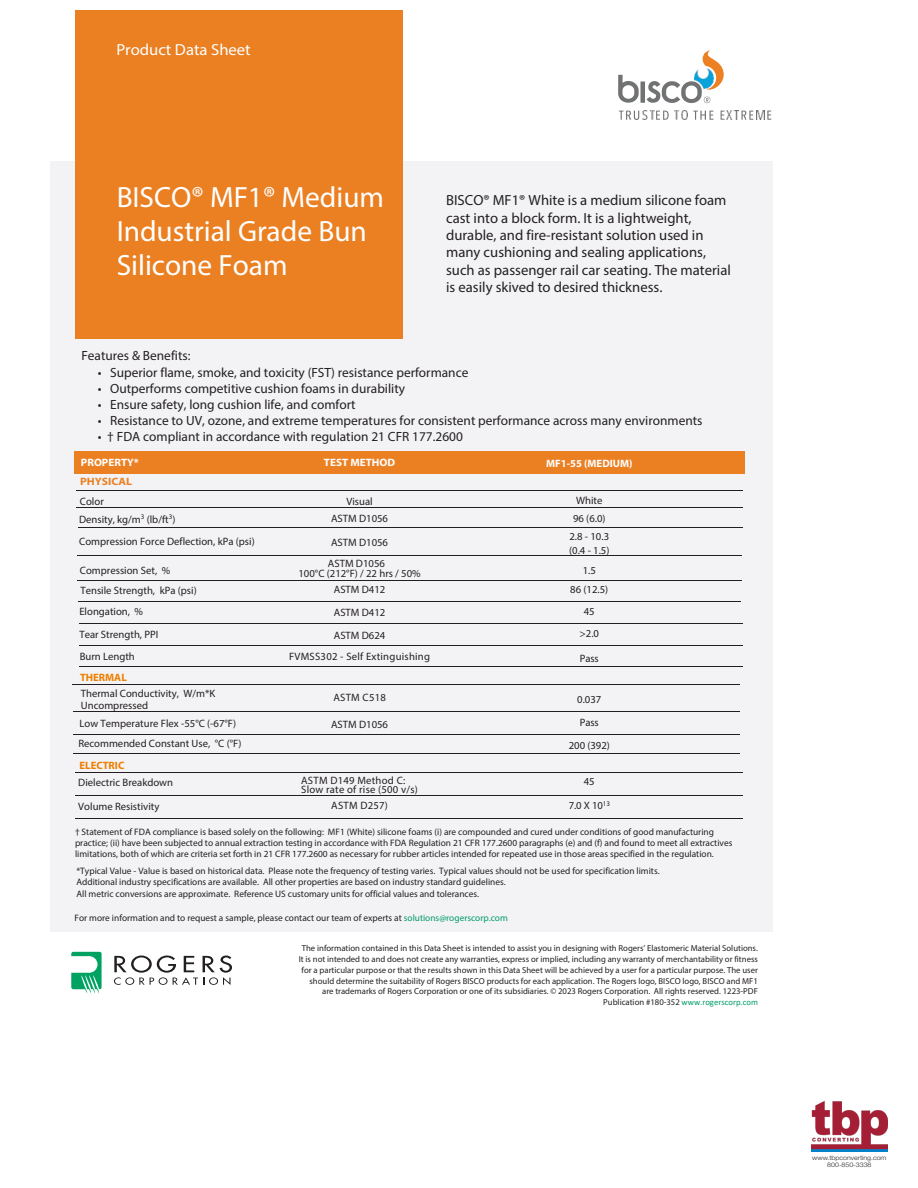
<style>
.page{position:relative;width:918px;height:1188px;background:#fff}
.page>*{position:absolute;margin:0;border:0;box-sizing:border-box;transform-origin:0 0}
.t1{font:29.4px/34px "Myriad Pro";color:#fff}
.t2{font:16.05px "Myriad Pro";color:#fff;scale:1.04 1}
.t3{font:14.7px/17.4px "Myriad Pro";color:#231f20}
.t4{font:13.35px "Myriad Pro";color:#231f20}
.t5{font:10.65px/10.6px "Myriad Pro";color:#231f20;text-align:center}
.t6{font:10.65px/9.8px "Myriad Pro";letter-spacing:.025em;color:#231f20}
.t7{font:700 10.65px "Myriad Pro";color:#fff;scale:1.04 1}
.t8{font:10.65px "Myriad Pro";letter-spacing:.02em;color:#231f20}
.t9{font:700 10.65px "Myriad Pro";color:#ee7f00}
.t10{font:700 10.65px "Myriad Pro";color:#fff}
.t11{font:10.65px "Myriad Pro";color:#221e1f}
.t12{font:700 10.65px "Myriad Pro";color:#eb8023;scale:1.09 1}
.t13{font:9.3px/10.9px "Myriad Pro";color:#231f20}
.t14{font:8.7px/10.8px "Myriad Pro";color:#231f20;text-align:right}
.t15{font:300 6.3px/6.8px "Helvetica Neue LT Pro";color:#231f20;text-align:center;scale:1.11 1}
.s1{color:#009b67}
.s2{font-family:"Calibri";color:#009b67}
</style>
<div class="page">
<img style="left:811px;top:1101px;width:76px;height:50px">
<div style="left:50px;top:161px;width:722px;height:771px;background:#f3f3f5"></div>
<div style="left:75px;top:11px;width:328px;height:328px;background:#eb8023"></div>
<svg style="left:619px;top:110px;width:50px;height:10px"></svg>
<svg style="left:675px;top:110px;width:39px;height:10px"></svg>
<svg style="left:618px;top:75px;width:21px;height:28px"></svg>
<svg style="left:721px;top:111px;width:50px;height:9px"></svg>
<div style="left:640px;top:81px;width:5px;height:22px;background:#717273"></div>
<svg style="left:646px;top:50px;width:78px;height:53px"></svg>
<div style="left:75px;top:452px;width:670px;height:22px;background:#eb8023"></div>
<hr style="left:77px;top:491px;width:666px;height:1px;background:#231f20">
<hr style="left:76px;top:508px;width:667px;height:1px;background:#231f20">
<hr style="left:77px;top:580px;width:665px;height:1px;background:#231f20">
<hr style="left:78px;top:527px;width:665px;height:1px;background:#231f20">
<hr style="left:78px;top:556px;width:664px;height:1px;background:#231f20">
<hr style="left:78px;top:601px;width:662px;height:1px;background:#231f20">
<hr style="left:79px;top:624px;width:664px;height:1px;background:#231f20">
<svg style="left:71px;top:952px;width:31px;height:42px"></svg>
<svg style="left:114px;top:956px;width:118px;height:29px"></svg>
<hr style="left:75px;top:772px;width:667px;height:1px;background:#231f20">
<hr style="left:79px;top:666px;width:664px;height:1px;background:#231f20">
<hr style="left:73px;top:685px;width:667px;height:1px;background:#231f20">
<hr style="left:73px;top:712px;width:667px;height:1px;background:#231f20">
<hr style="left:75px;top:795px;width:667px;height:1px;background:#231f20">
<hr style="left:79px;top:645px;width:664px;height:1px;background:#231f20">
<hr style="left:73px;top:753px;width:667px;height:1px;background:#231f20">
<hr style="left:73px;top:734px;width:667px;height:1px;background:#231f20">
<hr style="left:75px;top:818px;width:667px;height:1px;background:#231f20">
<h2 class="t2" style="left:116px;top:40px;width:131px">Product Data Sheet</h2>
<h1 class="t1" style="left:117px;top:180px;width:269px">BISCO® MF1® Medium<br>Industrial Grade Bun<br>Silicone Foam</h1>
<p class="t3" style="left:446px;top:192px;width:286px">BISCO® MF1® White is a medium silicone foam cast into a block form. It is a lightweight, durable, and fire-resistant solution used in many cushioning and sealing applications, such as passenger rail car seating. The material is easily skived to desired thickness.</p>
<h3 class="t4" style="left:81px;top:347px;width:111px">Features &amp; Benefits:</h3>
<h3 class="t4" style="left:98px;top:364px;width:372px">• Superior flame, smoke, and toxicity (FST) resistance performance</h3>
<h3 class="t4" style="left:98px;top:380px;width:309px">• Outperforms competitive cushion foams in durability</h3>
<h3 class="t4" style="left:98px;top:396px;width:259px">• Ensure safety, long cushion life, and comfort</h3>
<h3 class="t4" style="left:98px;top:412px;width:606px">• Resistance to UV, ozone, and extreme temperatures for consistent performance across many environments</h3>
<h3 class="t4" style="left:98px;top:428px;width:367px">• † FDA compliant in accordance with regulation 21 CFR 177.2600</h3>
<p class="t7" style="left:81px;top:455px;width:57px">PROPERTY*</p>
<p class="t7" style="left:324px;top:456px;width:70px">TEST METHOD</p>
<p class="t10" style="left:546px;top:457px;width:88px">MF1-55 (MEDIUM)</p>
<p class="t12" style="left:80px;top:474px;width:49px">PHYSICAL</p>
<p class="t5" style="left:80px;top:496px;width:25px">Color</p>
<p class="t5" style="left:346px;top:496px;width:28px">Visual</p>
<p class="t5" style="left:576px;top:495px;width:28px">White</p>
<p class="t5" style="left:79px;top:514px;width:98px">Density, kg/m<sup>3</sup> (lb/ft<sup>3</sup>)</p>
<p class="t5" style="left:331px;top:513px;width:59px">ASTM D1056</p>
<p class="t5" style="left:573px;top:513px;width:34px">96 (6.0)</p>
<p class="t5" style="left:79px;top:536px;width:177px">Compression Force Deflection, kPa (psi)</p>
<p class="t5" style="left:331px;top:537px;width:59px">ASTM D1056</p>
<p class="t5" style="left:569px;top:531px;width:41px">2.8 - 10.3</p>
<p class="t5" style="left:569px;top:545px;width:42px">(0.4 - 1.5)</p>
<p class="t5" style="left:80px;top:565px;width:92px">Compression Set, %</p>
<p class="t5" style="left:299px;top:558px;width:124px">ASTM D1056<br>100°C (212°F) / 22 hrs / 50%</p>
<p class="t5" style="left:583px;top:565px;width:15px">1.5</p>
<p class="t5" style="left:80px;top:585px;width:118px">Tensile Strength, kPa (psi)</p>
<p class="t5" style="left:334px;top:584px;width:53px">ASTM D412</p>
<p class="t5" style="left:570px;top:584px;width:40px">86 (12.5)</p>
<p class="t5" style="left:79px;top:606px;width:65px">Elongation, %</p>
<p class="t5" style="left:334px;top:607px;width:53px">ASTM D412</p>
<p class="t5" style="left:584px;top:606px;width:12px">45</p>
<p class="t5" style="left:79px;top:629px;width:81px">Tear Strength, PPI</p>
<p class="t5" style="left:334px;top:630px;width:53px">ASTM D624</p>
<p class="t5" style="left:580px;top:628px;width:21px">&gt;2.0</p>
<p class="t5" style="left:80px;top:651px;width:57px">Burn Length</p>
<p class="t6" style="left:289px;top:652px;width:143px">FVMSS302 - Self Extinguishing</p>
<p class="t5" style="left:580px;top:653px;width:21px">Pass</p>
<p class="t9" style="left:80px;top:670px;width:48px">THERMAL</p>
<p class="t5" style="left:81px;top:687px;width:136px;line-height:12px;text-align:left">Thermal Conductivity, W/m*K<br>Uncompressed</p>
<p class="t5" style="left:80px;top:718px;width:158px">Low Temperature Flex -55°C (-67°F)</p>
<p class="t5" style="left:331px;top:719px;width:59px">ASTM D1056</p>
<p class="t8" style="left:333px;top:691px;width:54px">ASTM C518</p>
<p class="t11" style="left:577px;top:693px;width:26px">0.037</p>
<p class="t5" style="left:580px;top:717px;width:21px">Pass</p>
<p class="t5" style="left:78px;top:738px;width:165px">Recommended Constant Use, °C (°F)</p>
<p class="t11" style="left:569px;top:739px;width:43px">200 (392)</p>
<p class="t9" style="left:80px;top:758px;width:46px">ELECTRIC</p>
<p class="t5" style="left:78px;top:777px;width:96px">Dielectric Breakdown</p>
<p class="t6" style="left:301px;top:775px;width:118px">ASTM D149 Method C:<br>Slow rate of rise (500 v/s)</p>
<p class="t5" style="left:584px;top:776px;width:12px">45</p>
<p class="t5" style="left:78px;top:801px;width:83px">Volume Resistivity</p>
<p class="t8" style="left:331px;top:799px;width:58px">ASTM D257)</p>
<p class="t5" style="left:569px;top:800px;width:43px">7.0 X 10<sup>13</sup></p>
<p class="t13" style="left:75px;top:827px;width:659px">† Statement of FDA compliance is based solely on the following: MF1 (White) silicone foams (i) are compounded and cured under conditions of good manufacturing practice; (ii) have been subjected to annual extraction testing in accordance with FDA Regulation 21 CFR 177.2600 paragraphs (e) and (f) and found to meet all extractives limitations, both of which are criteria set forth in 21 CFR 177.2600 as necessary for rubber articles intended for repeated use in those areas specified in the regulation.</p>
<p class="t13" style="left:76px;top:865px;width:585px">*Typical Value - Value is based on historical data. Please note the frequency of testing varies. Typical values should not be used for specification limits.<br>Additional industry specifications are available. All other properties are based on industry standard guidelines.<br>All metric conversions are approximate. Reference US customary units for official values and tolerances.</p>
<p class="t13" style="left:75px;top:913px;width:435px">For more information and to request a sample, please contact our team of experts at <span class="s1">solutions@rogerscorp.com</span></p>
<p class="t14" style="left:299px;top:943px;width:461px">The information contained in this Data Sheet is intended to assist you in designing with Rogers’ Elastomeric Material Solutions.<br>It is not intended to and does not create any warranties, express or implied, including any warranty of merchantability or fitness for a particular purpose or that the results shown in this Data Sheet will be achieved by a user for a particular purpose. The user should determine the suitability of Rogers BISCO products for each application. The Rogers logo, BISCO logo, BISCO and MF1 are trademarks of Rogers Corporation or one of its subsidiaries. © 2023 Rogers Corporation. All rights reserved. 1223-PDF Publication #180-352 <span class="s2">www.rogerscorp.com</span></p>
<p class="t15" style="left:812px;top:1154px;width:68px">www.tbpconverting.com<br>800-850-3338</p>
</div>
